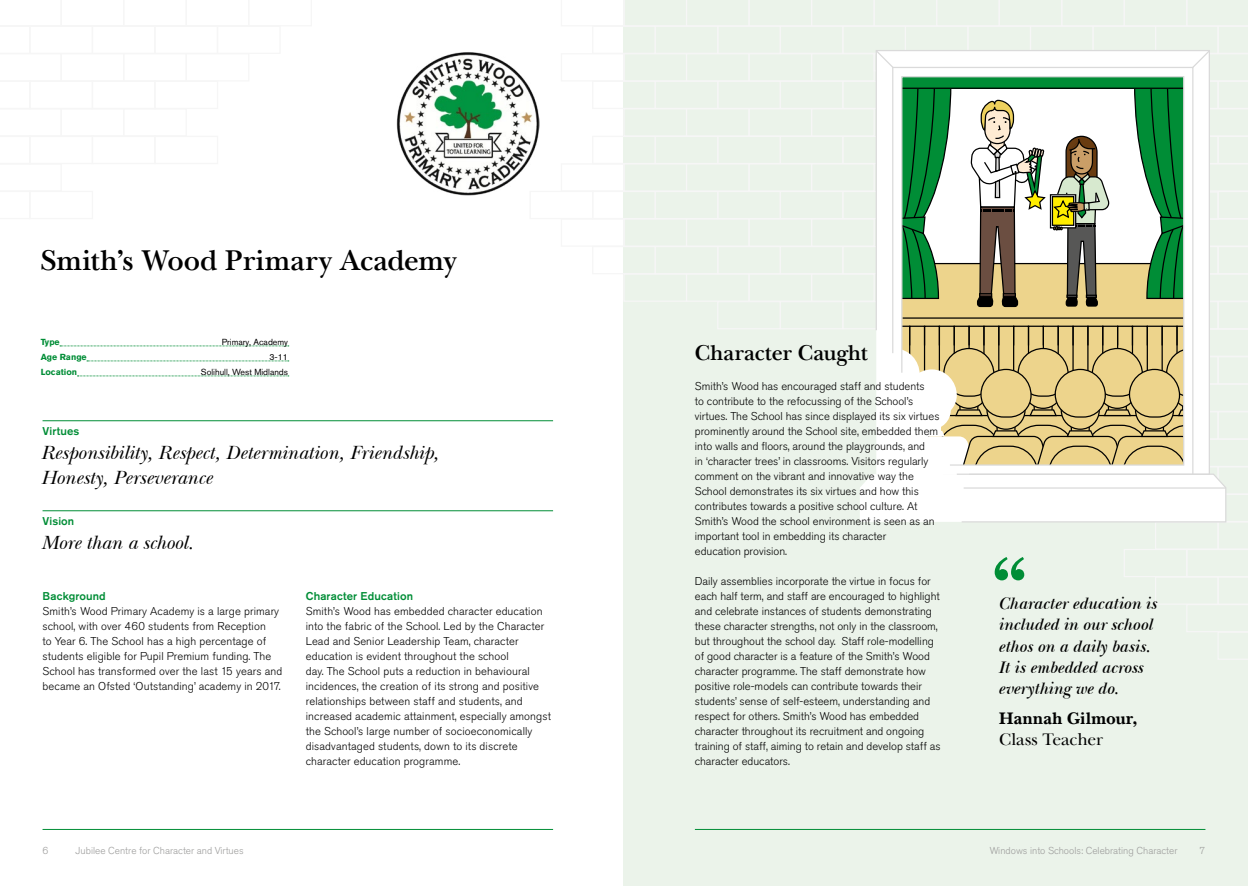
<style>
.page{position:relative;width:1248px;height:886px;background:#fff}
.page>*{position:absolute;margin:0;border:0;box-sizing:border-box;transform-origin:0 0}
.Section_Ttitle{font:600 30px "New Baskerville ITC Pro";letter-spacing:-.005em;color:#000}
.Virtues{font:600 22.5px "New Baskerville ITC Pro";color:#000}
.Vision_Statement{font:italic 20px/25px "New Baskerville ITC Pro";letter-spacing:-.005em;color:#000}
.Staff_Quote{font:italic 600 17.5px/21.2px "New Baskerville ITC Pro";letter-spacing:.005em;color:#000}
.Staff_Quote-2{font:700 17.5px/21.2px "New Baskerville ITC Pro";letter-spacing:.03em;color:#000}
.Body_Copy{font:300 11.25px/15px "Akzidenz Grotesk Pro";color:#000}
.Standfirst{font:500 11.25px "Akzidenz Grotesk Pro";letter-spacing:.01em;color:#008d36}
.t1{font:300 10px "Akzidenz Grotesk Pro";color:#9d9d9c}
.Body_Copy-2{font:8.75px "Akzidenz Grotesk Pro";color:#000}
.Body_Copy-3{font:700 8.75px "Akzidenz Grotesk Pro";color:#008d36}
.s1{font-weight:400}
</style>
<div class="page">
<div style="left:623px;top:0;width:624px;height:886px;background:#ebf3ea"></div>
<hr style="left:43px;top:420px;width:510px;height:1px;background:#008d36">
<hr style="left:43px;top:510px;width:510px;height:1px;background:#008d36">
<hr style="left:43px;top:829px;width:510px;height:1px;background:#008d36">
<hr style="left:694px;top:829px;width:511px;height:1px;background:#008d36">
<svg style="left:60px;top:346px;width:229px;height:1px"></svg>
<svg style="left:87px;top:361px;width:202px;height:1px"></svg>
<svg style="left:77px;top:376px;width:212px;height:1px"></svg>
<svg style="left:623px;top:0;width:624px;height:659px"></svg>
<img style="left:396px;top:52px;width:143px;height:143px">
<p class="Section_Ttitle" style="left:41px;top:243px;width:417px">Smith’s Wood Primary Academy</p>
<p class="Body_Copy-3" style="left:41px;top:336px;width:20px">Type</p>
<p class="Body_Copy-2" style="left:222px;top:336px;width:68px">Primary, Academy</p>
<p class="Body_Copy-3" style="left:41px;top:351px;width:47px">Age Range</p>
<p class="Body_Copy-2" style="left:269px;top:351px;width:20px">3-11</p>
<p class="Body_Copy-3" style="left:41px;top:366px;width:38px">Location</p>
<p class="Body_Copy-2" style="left:201px;top:366px;width:89px">Solihull, West Midlands</p>
<p class="Standfirst" style="left:43px;top:424px;width:38px">Virtues</p>
<p class="Vision_Statement" style="left:41px;top:440px;width:399px">Responsibility, Respect, Determination, Friendship,<br>Honesty, Perseverance</p>
<p class="Standfirst" style="left:43px;top:514px;width:33px">Vision</p>
<p class="Vision_Statement" style="left:41px;top:530px;width:154px">More than a school.</p>
<p class="Standfirst" style="left:43px;top:589px;width:65px">Background</p>
<p class="Body_Copy" style="left:43px;top:604px;width:241px">Smith’s Wood Primary Academy is a large primary school, with over 460 students from Reception<br>to Year 6. The School has a high percentage of students eligible for Pupil Premium funding. The School has transformed over the last 15 years and became an Ofsted ‘Outstanding’ academy in 2017.</p>
<p class="Standfirst" style="left:306px;top:589px;width:109px">Character Education</p>
<p class="Body_Copy" style="left:306px;top:604px;width:247px">Smith’s Wood has embedded character education into the fabric of the School. Led by the Character Lead and Senior Leadership Team, character education is evident throughout the school<br>day. The School puts a reduction in behavioural incidences, the creation of its strong and positive relationships between staff and students, and increased academic attainment, especially amongst the School’s large number of socioeconomically disadvantaged students, down to its discrete character education programme.</p>
<p class="Virtues" style="left:694px;top:340px;width:174px">Character Caught</p>
<p class="Body_Copy" style="left:694px;top:379px;width:246px">Smith’s Wood has encouraged staff and students<br>to contribute to the refocussing of the School’s virtues. The School has since displayed its six virtues prominently around the School site, embedded them into walls and floors, around the playgrounds, and<br>in ‘character trees’ in classrooms. Visitors regularly comment on the vibrant and innovative way the School demonstrates its six virtues and how this contributes towards a positive school culture. At Smith’s Wood the school environment is seen as an important tool in embedding its character<br>education provision.</p>
<p class="Body_Copy" style="left:694px;top:574px;width:247px">Daily assemblies incorporate the virtue in focus for each half term, and staff are encouraged to highlight and celebrate instances of students demonstrating these character strengths, not only in the classroom, but throughout the school day. Staff role-modelling of good character is a feature of the Smith’s Wood character programme. The staff demonstrate how positive role-models can contribute towards their students’ sense of self-esteem, understanding and respect for others. Smith’s Wood has embedded character throughout its recruitment and ongoing training of staff, aiming to retain and develop staff as character educators.</p>
<p class="Staff_Quote" style="left:999px;top:593px;width:160px">Character education is included in our school ethos on a daily basis.<br>It is embedded across everything we do.</p>
<p class="Staff_Quote-2" style="left:999px;top:708px;width:139px">Hannah Gilmour,<br><span class="s1">Class Teacher</span></p>
<p class="t1" style="left:42px;top:844px;width:7px">6</p>
<p class="t1" style="left:76px;top:844px;width:169px">Jubilee Centre for Character and Virtues</p>
<p class="t1" style="left:989px;top:844px;width:189px">Windows into Schools: Celebrating Character</p>
<p class="t1" style="left:1199px;top:844px;width:7px">7</p>
</div>
